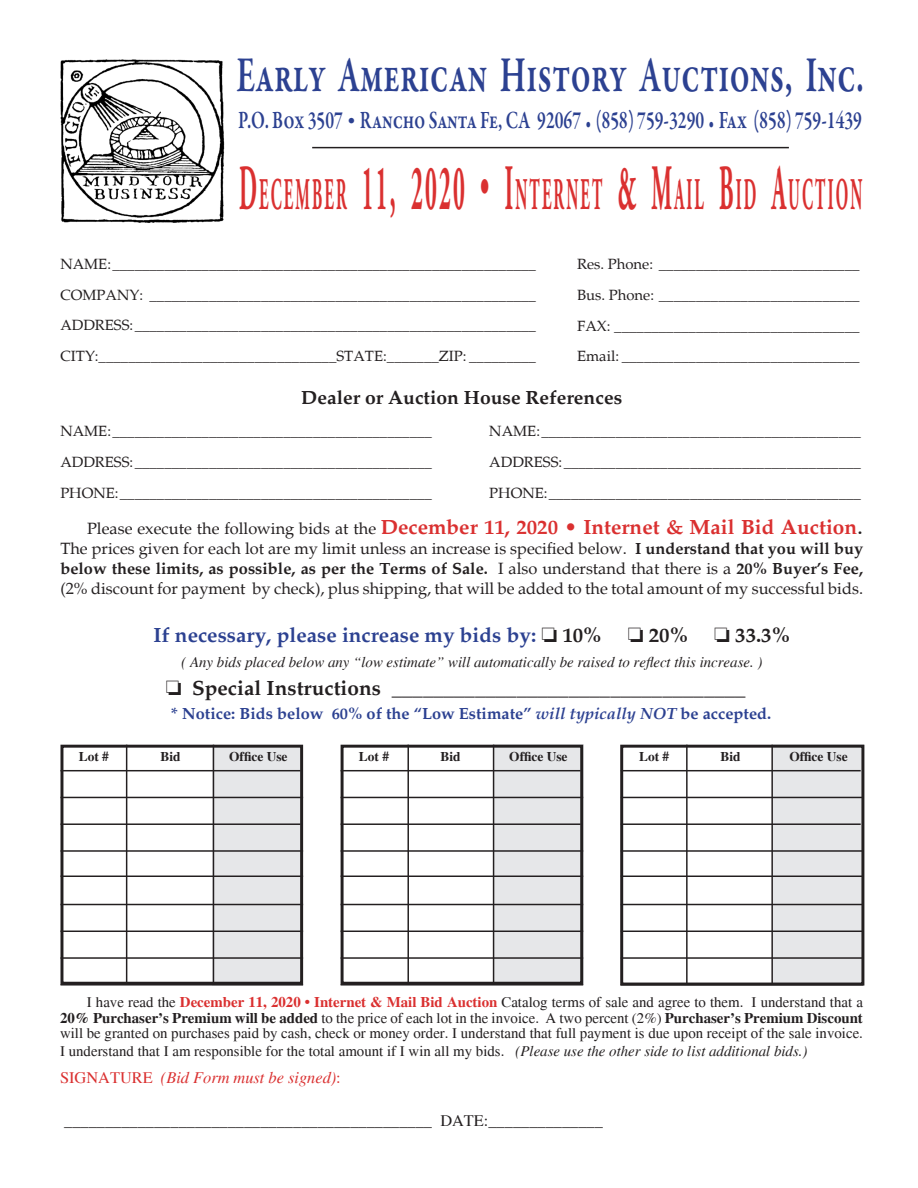
<style>
.page{position:relative;width:918px;height:1188px;background:#fff}
.page>*{position:absolute;margin:0;border:0;box-sizing:border-box;transform-origin:0 0}
.t1{font:600 51.15px "Garamond Premr Pro";letter-spacing:.005em;color:#2c4191;scale:.63 1}
.Head_Lot_loose{font:700 45.15px "Adobe Garamond Pro";letter-spacing:.14em;color:#da3030;scale:.35 1}
.t2{font:600 25.2px "Garamond Premr Pro";color:#2c4191;scale:.7 1}
.t3{font:700 20.85px "Palatino";color:#da3030}
.t4{font:700 20.85px "Palatino";color:#231f20}
.t5{font:700 20.85px "Palatino";color:#2c4191}
.t6{font:700 19.35px "Palatino";color:#231f20}
.t7{font:16.35px/20.1px "Palatino";color:#231f20;text-align:justify}
.t8{font:700 16.35px "Palatino";color:#2c4191}
.t9{font:16.35px "Times";color:#231f20}
.t10{font:italic 16.35px "Times";color:#da3030}
.t11{font:14.85px "Palatino";color:#231f20}
.t12{font:14.85px/15.6px "Times";color:#231f20;text-align:justify}
.t13{font:italic 14.85px "Times";color:#231f20}
.t14{font:700 13.35px "Times";color:#231f20}
.s1{font-size:17.85px}
.s2{font-size:64.5px}
.s3{font-weight:400;font-size:16.35px;color:#231f20}
.s4{font-weight:400;font-size:23.85px;color:#231f20}
.s5{font-weight:700}
.s6{color:#231f20}
.s7{font-style:italic}
.s8{font-weight:700;color:#da3030}
.s9{font-style:normal}
</style>
<div class="page">
<div style="left:213px;top:745px;width:90px;height:241px;background:#e6e7e9"></div>
<hr style="left:60px;top:770px;width:241px;height:1px;background:#231f20">
<hr style="left:60px;top:797px;width:243px;height:1px;background:#231f20">
<hr style="left:60px;top:823px;width:241px;height:2px;background:#231f20">
<hr style="left:60px;top:850px;width:243px;height:2px;background:#231f20">
<hr style="left:60px;top:876px;width:243px;height:1px;background:#231f20">
<hr style="left:60px;top:904px;width:243px;height:1px;background:#231f20">
<hr style="left:60px;top:931px;width:243px;height:1px;background:#231f20">
<hr style="left:60px;top:957px;width:243px;height:2px;background:#231f20">
<hr style="left:60px;top:984px;width:243px;height:2px;background:#231f20">
<div style="left:60px;top:745px;width:243px;height:240px;border:3px solid #231f20"></div>
<hr style="left:126px;top:745px;width:1px;height:238px;background:#231f20">
<hr style="left:213px;top:745px;width:1px;height:240px;background:#231f20">
<div style="left:493px;top:745px;width:90px;height:240px;background:#e6e7e9"></div>
<hr style="left:341px;top:770px;width:240px;height:1px;background:#231f20">
<hr style="left:341px;top:797px;width:242px;height:1px;background:#231f20">
<hr style="left:341px;top:823px;width:240px;height:2px;background:#231f20">
<hr style="left:341px;top:850px;width:242px;height:2px;background:#231f20">
<hr style="left:341px;top:876px;width:242px;height:1px;background:#231f20">
<hr style="left:341px;top:904px;width:242px;height:1px;background:#231f20">
<hr style="left:341px;top:931px;width:242px;height:1px;background:#231f20">
<hr style="left:341px;top:957px;width:242px;height:2px;background:#231f20">
<hr style="left:341px;top:984px;width:242px;height:2px;background:#231f20">
<div style="left:341px;top:745px;width:242px;height:240px;border:3px solid #231f20"></div>
<hr style="left:407px;top:745px;width:2px;height:240px;background:#231f20">
<hr style="left:493px;top:745px;width:1px;height:240px;background:#231f20">
<div style="left:773px;top:745px;width:90px;height:240px;background:#e6e7e9"></div>
<hr style="left:621px;top:770px;width:240px;height:1px;background:#231f20">
<hr style="left:621px;top:797px;width:242px;height:1px;background:#231f20">
<hr style="left:621px;top:823px;width:240px;height:2px;background:#231f20">
<hr style="left:621px;top:850px;width:242px;height:2px;background:#231f20">
<hr style="left:621px;top:876px;width:242px;height:1px;background:#231f20">
<hr style="left:621px;top:904px;width:242px;height:1px;background:#231f20">
<hr style="left:621px;top:931px;width:242px;height:1px;background:#231f20">
<hr style="left:621px;top:957px;width:242px;height:2px;background:#231f20">
<div style="left:620px;top:745px;width:244px;height:241px;border:3px solid #231f20"></div>
<hr style="left:686px;top:745px;width:2px;height:240px;background:#231f20">
<hr style="left:771px;top:745px;width:2px;height:240px;background:#231f20">
<hr style="left:312px;top:147px;width:477px;height:1px;background:#231f20">
<img style="left:60px;top:59px;width:165px;height:164px">
<p class="t1" style="left:237px;top:44px;width:998px">Early American History Auctions, Inc.</p>
<p class="t2" style="left:238px;top:105px;width:893px">P.O. Box 3507 <sup>•</sup> Rancho Santa Fe, CA 92067 <span class="s1">•</span> (858) 759-3290 <span class="s1">•</span> Fax (858) 759-1439</p>
<p class="Head_Lot_loose" style="left:239px;top:168px;width:1783px"><span class="s2">D</span>ECEMBER <span class="s2">11, 2020</span> <sup>•</sup> <span class="s2">I</span>NTERNET <span class="s2">&amp; M</span>AIL <span class="s2">B</span>ID <span class="s2">A</span>UCTION</p>
<p class="t11" style="left:60px;top:255px;width:477px">NAME:_________________________________________________________</p>
<p class="t11" style="left:60px;top:286px;width:477px">COMPANY: ____________________________________________________</p>
<p class="t11" style="left:60px;top:317px;width:477px">ADDRESS:______________________________________________________</p>
<p class="t11" style="left:60px;top:348px;width:477px">CITY:________________________________STATE:_______ZIP: _________</p>
<p class="t11" style="left:577px;top:255px;width:284px">Res. Phone: ___________________________</p>
<p class="t11" style="left:577px;top:286px;width:284px">Bus. Phone: ___________________________</p>
<p class="t11" style="left:577px;top:317px;width:284px">FAX: _________________________________</p>
<p class="t11" style="left:577px;top:348px;width:284px">Email: ________________________________</p>
<p class="t6" style="left:301px;top:386px;width:323px">Dealer or Auction House References</p>
<p class="t11" style="left:60px;top:422px;width:373px">NAME:___________________________________________</p>
<p class="t11" style="left:60px;top:453px;width:373px">ADDRESS:________________________________________</p>
<p class="t11" style="left:60px;top:484px;width:373px">PHONE:__________________________________________</p>
<p class="t11" style="left:489px;top:422px;width:373px">NAME:___________________________________________</p>
<p class="t11" style="left:489px;top:453px;width:373px">ADDRESS:________________________________________</p>
<p class="t11" style="left:489px;top:484px;width:373px">PHONE:__________________________________________</p>
<p class="t3" style="left:87px;top:515px;width:778px"><span class="s3">Please execute the following bids at the</span> December 11, 2020 • Internet &amp; Mail Bid Auction<span class="s4">.</span></p>
<p class="t7" style="left:60px;top:539px;width:804px">The prices given for each lot are my limit unless an increase is specified below. <span class="s5">I understand that you will buy below these limits, as possible, as per the Terms of Sale.</span> I also understand that there is a <span class="s5">20% Buyer’s Fee, </span>(2% discount for payment by check), plus shipping, that will be added to the total amount of my successful bids.</p>
<p class="t5" style="left:154px;top:623px;width:450px">If necessary, please increase my bids by: <span class="s6">□ 10%</span></p>
<p class="t4" style="left:628px;top:623px;width:62px">□ 20%</p>
<p class="t4" style="left:714px;top:623px;width:77px">□ 33.3%</p>
<p class="t13" style="left:181px;top:654px;width:583px">( Any bids placed below any “low estimate” will automatically be raised to reflect this increase. )</p>
<p class="t4" style="left:166px;top:676px;width:581px">□ Special Instructions __________________________________</p>
<p class="t8" style="left:171px;top:703px;width:602px">* Notice: Bids below 60% of the “Low Estimate” <span class="s7">will typically NOT</span> be accepted.</p>
<p class="t14" style="left:79px;top:748px;width:32px">Lot #</p>
<p class="t14" style="left:160px;top:748px;width:22px">Bid</p>
<p class="t14" style="left:229px;top:748px;width:60px">Office Use</p>
<p class="t14" style="left:359px;top:748px;width:32px">Lot #</p>
<p class="t14" style="left:441px;top:748px;width:22px">Bid</p>
<p class="t14" style="left:509px;top:748px;width:60px">Office Use</p>
<p class="t14" style="left:639px;top:748px;width:32px">Lot #</p>
<p class="t14" style="left:721px;top:748px;width:22px">Bid</p>
<p class="t14" style="left:789px;top:748px;width:60px">Office Use</p>
<p class="t12" style="left:60px;top:995px;width:804px;text-indent:27px">I have read the <span class="s8">December 11, 2020 • Internet &amp; Mail Bid Auction</span> Catalog terms of sale and agree to them. I understand that a <span class="s5">20% Purchaser’s Premium will be added</span> to the price of each lot in the invoice. A two percent (2%) <span class="s5">Purchaser’s Premium Discount </span>will be granted on purchases paid by cash, check or money order. I understand that full payment is due upon receipt of the sale invoice.</p>
<p class="t12" style="left:60px;top:1043px;width:749px">I understand that I am responsible for the total amount if I win all my bids. <span class="s7">(Please use the other side to list additional bids.)</span></p>
<p class="t10" style="left:60px;top:1068px;width:282px"><span class="s9">SIGNATURE</span> (Bid Form must be signed)<span class="s9">:</span></p>
<p class="t9" style="left:64px;top:1111px;width:540px">_____________________________________________ DATE:______________</p>
</div>
